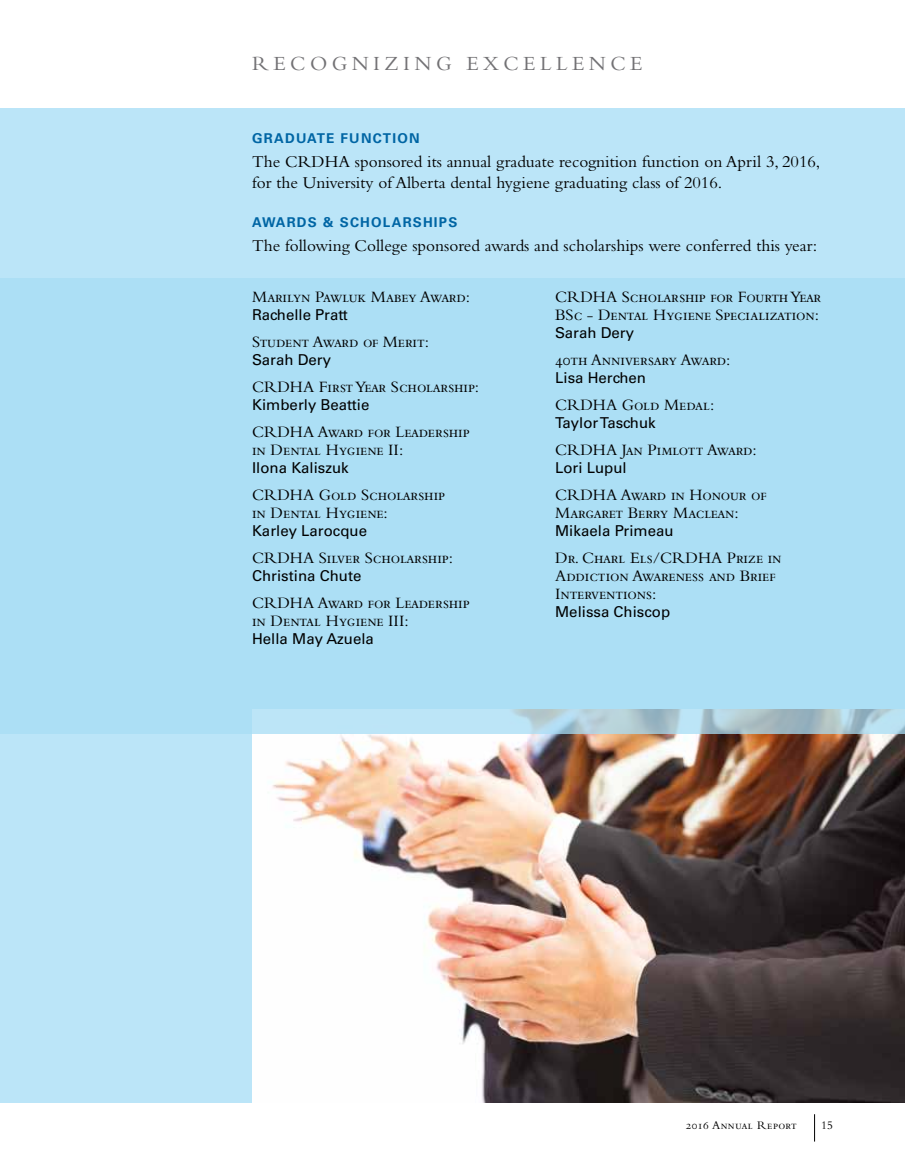
<style>
.page{position:relative;width:905px;height:1175px;background:#fff}
.page>*{position:absolute;margin:0;border:0;box-sizing:border-box;transform-origin:0 0}
.t1{font:21px "Bembo SC";letter-spacing:.21em;color:#727174}
.t2{font:17.25px/21px "Bembo";color:#000}
.t3{font:16.5px/18px "Bembo SC";color:#000}
.t4{font:16.5px/18px "Bembo SC";letter-spacing:-.02em;color:#000}
.t5{font:15px "Univers";color:#000}
.t6{font:700 13.5px "Univers";letter-spacing:.09em;color:#0065a4}
.t7{font:12px "Bembo SC";letter-spacing:.02em;color:#000}
.t8{font:12px "Bembo";color:#000}
</style>
<div class="page">
<svg style="left:814px;top:1114px;width:1px;height:27px"></svg>
<div style="left:0;top:108px;width:904px;height:994px;background:#bbe5f8"></div>
<img style="left:252px;top:734px;width:652px;height:368px">
<div style="left:0;top:278px;width:904px;height:456px;background:#a7ddf5"></div>
<p class="t1" style="left:252px;top:52px;width:289px">RECOGNIZING EXCELLEN</p>
<p class="t1" style="left:610px;top:52px;width:33px">CE</p>
<p class="t6" style="left:252px;top:130px;width:12px">GRADUA</p>
<p class="t6" style="left:317px;top:130px;width:35px">TE FUNC</p>
<p class="t6" style="left:383px;top:130px;width:19px">TION</p>
<p class="t2" style="left:252px;top:151px;width:569px">The CRDHA sponsored its annual graduate recognition function on April 3, 2016, for the University of Alberta dental hygiene graduating class of 2016.</p>
<p class="t6" style="left:252px;top:214px;width:35px">AWARDS</p>
<p class="t6" style="left:323px;top:214px;width:59px">&amp; SCHOLARS</p>
<p class="t6" style="left:423px;top:214px;width:35px">HIPS</p>
<p class="t2" style="left:252px;top:235px;width:566px">The following College sponsored awards and scholarships were conferred this year:</p>
<p class="t4" style="left:252px;top:288px;width:219px">Marilyn Pawluk Mabey Award:</p>
<p class="t5" style="left:252px;top:305px;width:97px">Rachelle Pratt</p>
<p class="t4" style="left:252px;top:333px;width:178px">Student Award of Merit:</p>
<p class="t5" style="left:252px;top:350px;width:80px">Sarah Dery</p>
<p class="t3" style="left:252px;top:378px;width:229px">CRDHA First Year Scholarship:</p>
<p class="t5" style="left:252px;top:395px;width:119px">Kimberly Beattie</p>
<p class="t3" style="left:252px;top:423px;width:219px">CRDHA Award for Leadership in Dental Hygiene II:</p>
<p class="t5" style="left:252px;top:458px;width:98px">Ilona Kaliszuk</p>
<p class="t3" style="left:252px;top:486px;width:194px">CRDHA Gold Scholarship in Dental Hygiene:</p>
<p class="t5" style="left:252px;top:521px;width:116px">Karley Larocque</p>
<p class="t3" style="left:252px;top:549px;width:202px">CRDHA Silver Scholarship:</p>
<p class="t5" style="left:252px;top:566px;width:111px">Christina Chute</p>
<p class="t3" style="left:252px;top:594px;width:219px">CRDHA Award for Leadership in Dental Hygiene III:</p>
<p class="t5" style="left:252px;top:629px;width:123px">Hella May Azuela</p>
<p class="t3" style="left:555px;top:288px;width:268px">CRDHA Scholarship for Fourth Year<br>BSc - Dental Hygiene Specialization:</p>
<p class="t5" style="left:555px;top:323px;width:80px">Sarah Dery</p>
<p class="t4" style="left:555px;top:351px;width:177px">40th Anniversary Award:</p>
<p class="t5" style="left:555px;top:368px;width:92px">Lisa Herchen</p>
<p class="t3" style="left:555px;top:396px;width:161px">CRDHA Gold Medal:</p>
<p class="t5" style="left:555px;top:413px;width:102px">Taylor Taschuk</p>
<p class="t3" style="left:555px;top:441px;width:203px">CRDHA Jan Pimlott Award:</p>
<p class="t5" style="left:555px;top:458px;width:73px">Lori Lupul</p>
<p class="t4" style="left:555px;top:486px;width:213px">CRDHA Award in Honour of<br>Margaret Berry Maclean:</p>
<p class="t5" style="left:555px;top:521px;width:120px">Mikaela Primeau</p>
<p class="t3" style="left:555px;top:549px;width:228px">Dr. Charl Els/CRDHA Prize in<br>Addiction Awareness and Brief<br>Interventions:</p>
<p class="t5" style="left:555px;top:602px;width:117px">Melissa Chiscop</p>
<p class="t7" style="left:685px;top:1118px;width:113px">2016 Annual Report</p>
<p class="t8" style="left:821px;top:1118px;width:13px">15</p>
</div>
